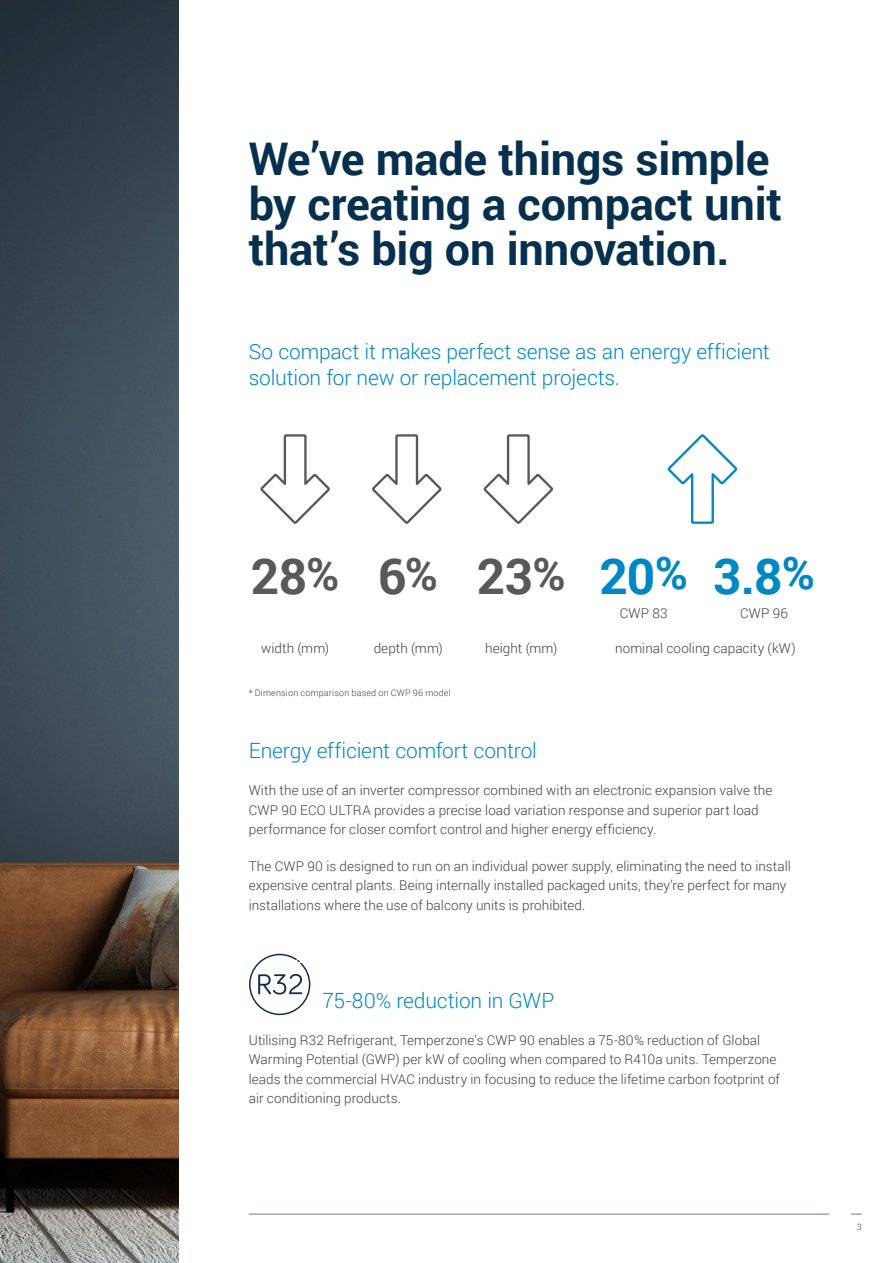
<style>
.page{position:relative;width:893px;height:1263px;background:#fff}
.page>*{position:absolute;margin:0;border:0;box-sizing:border-box;transform-origin:0 0}
.t1{font:700 49.5px "Roboto";color:#58595b}
.t2{font:700 49.5px "Roboto";color:#0088c5}
.t3{font:700 45px/45px "Roboto";letter-spacing:-.005em;color:#06304d}
.t4{font:300 21px/25.5px "Roboto";letter-spacing:-.01em;color:#0088c5}
.t5{font:300 13.5px/19.5px "Roboto";letter-spacing:.005em;color:#414042}
.t6{font:300 9px "Roboto";letter-spacing:.02em;color:#414042}
.t7{font:9px "Roboto";color:#7b808f}
.s1{font-size:45px}
</style>
<div class="page">
<hr style="left:249px;top:1213px;width:580px;height:1px;background:#7b808f">
<img style="left:0;top:0;width:179px;height:1263px">
<svg style="left:260px;top:434px;width:70px;height:90px"></svg>
<svg style="left:372px;top:434px;width:70px;height:90px"></svg>
<svg style="left:483px;top:434px;width:70px;height:90px"></svg>
<svg style="left:667px;top:434px;width:71px;height:90px"></svg>
<svg style="left:249px;top:954px;width:61px;height:61px"></svg>
<h2 class="t3" style="left:249px;top:134px;width:535px">We’ve made things simple by creating a compact unit that’s big on innovation.</h2>
<h3 class="t4" style="left:249px;top:338px;width:523px">So compact it makes perfect sense as an energy efficient solution for new or replacement projects.</h3>
<h1 class="t1" style="left:251px;top:541px;width:90px">28<span class="s1">%</span></h1>
<p class="t5" style="left:261px;top:638px;width:69px">width (mm)</p>
<h1 class="t1" style="left:378px;top:541px;width:61px">6<span class="s1">%</span></h1>
<p class="t5" style="left:374px;top:638px;width:71px">depth (mm)</p>
<h1 class="t1" style="left:477px;top:541px;width:91px">23<span class="s1">%</span></h1>
<p class="t5" style="left:485px;top:638px;width:74px">height (mm)</p>
<h1 class="t2" style="left:599px;top:541px;width:90px">20<span class="s1">%</span></h1>
<p class="t5" style="left:620px;top:602px;width:49px">CWP 83</p>
<h1 class="t2" style="left:713px;top:541px;width:103px">3.8<span class="s1">%</span></h1>
<p class="t5" style="left:740px;top:602px;width:49px">CWP 96</p>
<p class="t5" style="left:615px;top:638px;width:182px">nominal cooling capacity (kW)</p>
<p class="t6" style="left:249px;top:687px;width:204px">* Dimension comparison based on CWP 96 model</p>
<h3 class="t4" style="left:249px;top:737px;width:290px">Energy efficient comfort control</h3>
<p class="t5" style="left:249px;top:780px;width:525px">With the use of an inverter compressor combined with an electronic expansion valve the<br>CWP 90 ECO ULTRA provides a precise load variation response and superior part load performance for closer comfort control and higher energy efficiency.</p>
<p class="t5" style="left:249px;top:855px;width:543px">The CWP 90 is designed to run on an individual power supply, eliminating the need to install expensive central plants. Being internally installed packaged units, they’re perfect for many installations where the use of balcony units is prohibited.</p>
<h3 class="t4" style="left:322px;top:987px;width:233px">75-80% reduction in GWP</h3>
<p class="t5" style="left:249px;top:1029px;width:533px">Utilising R32 Refrigerant, Temperzone’s CWP 90 enables a 75-80% reduction of Global Warming Potential (GWP) per kW of cooling when compared to R410a units. Temperzone leads the commercial HVAC industry in focusing to reduce the lifetime carbon footprint of air conditioning products.</p>
<p class="t7" style="left:857px;top:1220px;width:7px">3</p>
</div>
